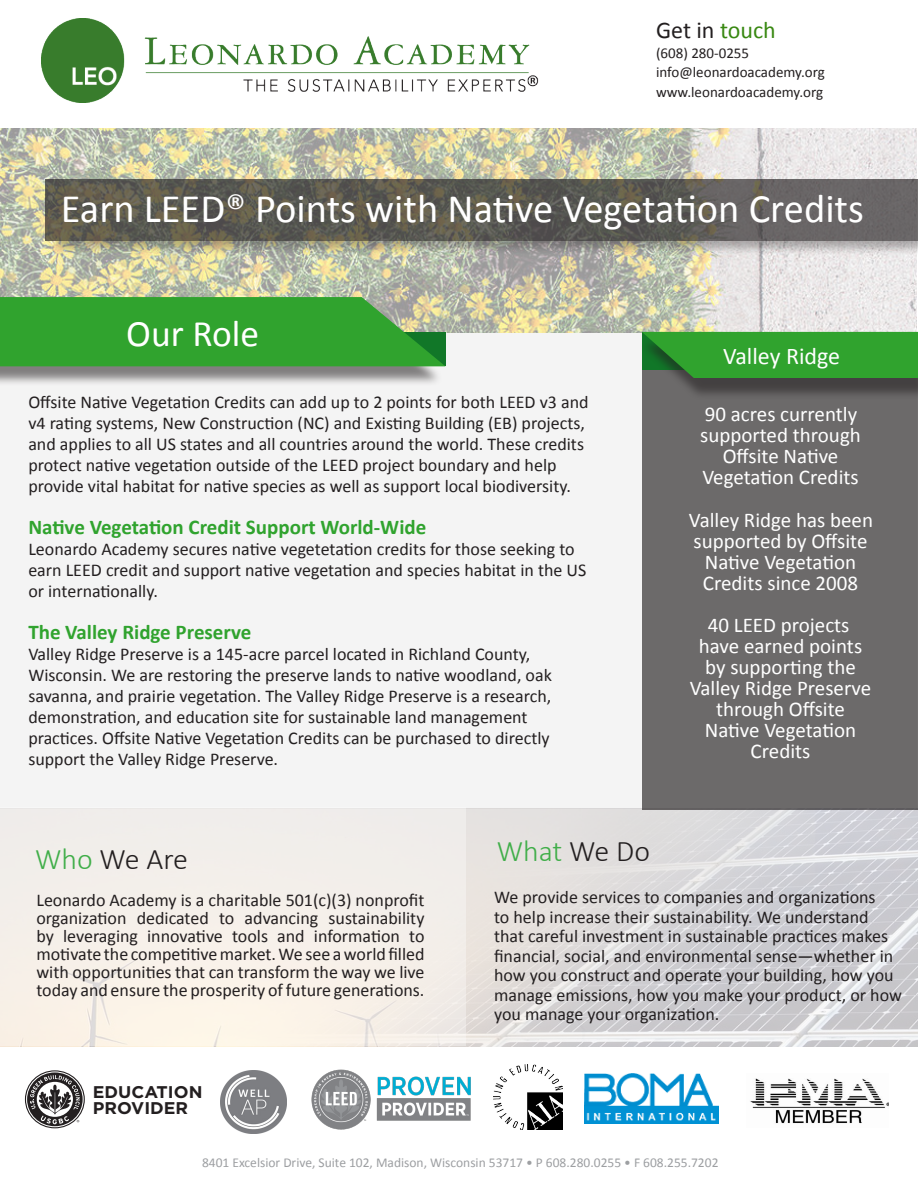
<style>
.page{position:relative;width:918px;height:1188px;background:#fff}
.page>*{position:absolute;margin:0;border:0;box-sizing:border-box;transform-origin:0 0}
.Address{font:40.5px "Calibri";color:#fff}
.t1{font:37.5px "Calibri";color:#fff}
.t2{font:300 30px "Calibri";color:#231f20}
.t3{font:300 30px "Calibri";color:#40ae49}
.t4{font:24px "Calibri";color:#fff}
.t5{font:24px "Calibri";color:#231f20}
.Sidebar{font:21px/21px "Calibri";color:#fff;text-align:center}
.t6{font:700 21px "Calibri";color:#30a32e}
.t7{font:18px/21px "Calibri";color:#231f20}
.t8{font:700 16.95px/16px "Gotham";color:#231f20}
.t9{font:15px "Calibri";color:#231f20}
.Address-2{font:13.5px "Calibri";color:#9d9fa2}
.s1{color:#388811}
.s2{color:#40ae49}
.s3{color:#231f20}
</style>
<div class="page">
<svg style="left:25px;top:1070px;width:60px;height:58px"></svg>
<img style="left:493px;top:1064px;width:69px;height:65px">
<img style="left:311px;top:1069px;width:160px;height:61px">
<img style="left:42px;top:19px;width:497px;height:84px">
<img style="left:466px;top:809px;width:451px;height:237px">
<img style="left:0;top:128px;width:916px;height:204px">
<div style="left:1px;top:333px;width:916px;height:476px;background:#f4f4f4"></div>
<div style="left:0;top:807px;width:466px;height:239px;background:#f4efea"></div>
<div style="left:0;top:300px;width:443px;height:86px;background:#231f20;opacity:.55"></div>
<svg style="left:0;top:297px;width:446px;height:69px;background:#39a336"></svg>
<div style="left:642px;top:370px;width:276px;height:440px;background:#6c6a6a"></div>
<img style="left:750px;top:1078px;width:139px;height:46px">
<img style="left:220px;top:1070px;width:67px;height:64px">
<img style="left:584px;top:1073px;width:134px;height:50px">
<div style="left:638px;top:338px;width:280px;height:62px;background:#231f20;opacity:.55"></div>
<svg style="left:642px;top:332px;width:276px;height:46px;background:#2f9c2e"></svg>
<div style="left:50px;top:178px;width:868px;height:79px;background:#231f20;opacity:.5"></div>
<svg style="left:45px;top:179px;width:873px;height:62px;background:#5f5c55"></svg>
<p class="t5" style="left:656px;top:15px;width:121px">Get in <span class="s1">touch</span></p>
<p class="t9" style="left:656px;top:43px;width:95px">(608) 280-0255</p>
<p class="t9" style="left:656px;top:63px;width:170px">info@leonardoacademy.org</p>
<p class="t9" style="left:656px;top:82px;width:169px">www.leonardoacademy.org</p>
<p class="Address" style="left:61px;top:183px;width:805px">Earn LEED® Points with Native Vegetation Credits</p>
<p class="t1" style="left:126px;top:310px;width:134px">Our Role</p>
<p class="t7" style="left:28px;top:391px;width:562px">Offsite Native Vegetation Credits can add up to 2 points for both LEED v3 and v4 rating systems, New Construction (NC) and Existing Building (EB) projects, and applies to all US states and all countries around the world. These credits protect native vegetation outside of the LEED project boundary and help provide vital habitat for native species as well as support local biodiversity.</p>
<p class="t6" style="left:28px;top:513px;width:400px">Native Vegetation Credit Support World-Wide</p>
<p class="t7" style="left:28px;top:538px;width:560px">Leonardo Academy secures native vegetetation credits for those seeking to earn LEED credit and support native vegetation and species habitat in the US or internationally.</p>
<p class="t6" style="left:28px;top:618px;width:225px">The Valley Ridge Preserve</p>
<p class="t7" style="left:28px;top:643px;width:525px">Valley Ridge Preserve is a 145-acre parcel located in Richland County, Wisconsin. We are restoring the preserve lands to native woodland, oak savanna, and prairie vegetation. The Valley Ridge Preserve is a research, demonstration, and education site for sustainable land management practices. Offsite Native Vegetation Credits can be purchased to directly support the Valley Ridge Preserve.</p>
<p class="t4" style="left:723px;top:341px;width:119px">Valley Ridge</p>
<p class="Sidebar" style="left:700px;top:403px;width:162px">90 acres currently supported through<br>Offsite Native<br>Vegetation Credits</p>
<p class="Sidebar" style="left:689px;top:509px;width:186px">Valley Ridge has been supported by Offsite<br>Native Vegetation<br>Credits since 2008</p>
<p class="Sidebar" style="left:690px;top:615px;width:183px">40 LEED projects have earned points by supporting the<br>Valley Ridge Preserve through Offsite<br>Native Vegetation<br>Credits</p>
<p class="t2" style="left:35px;top:840px;width:154px"><span class="s2">Who</span> We Are</p>
<p class="t7" style="left:36px;top:891px;width:390px;line-height:18px;text-align:justify">Leonardo Academy is a charitable 501(c)(3) nonprofit organization dedicated to advancing sustainability by leveraging innovative tools and information to motivate the competitive market. We see a world filled with opportunities that can transform the way we live today and ensure the prosperity of future generations.</p>
<p class="t8" style="left:93px;top:1084px;width:111px">EDUCATION<br>PROVIDER</p>
<p class="t3" style="left:497px;top:832px;width:155px">What <span class="s3">We Do</span></p>
<p class="t7" style="left:494px;top:887px;width:409px;line-height:19.5px">We provide services to companies and organizations<br>to help increase their sustainability. We understand that careful investment in sustainable practices makes financial, social, and environmental sense—whether in how you construct and operate your building, how you manage emissions, how you make your product, or how you manage your organization.</p>
<p class="Address-2" style="left:202px;top:1154px;width:518px">8401 Excelsior Drive, Suite 102, Madison, Wisconsin 53717 • P 608.280.0255 • F 608.255.7202</p>
</div>
